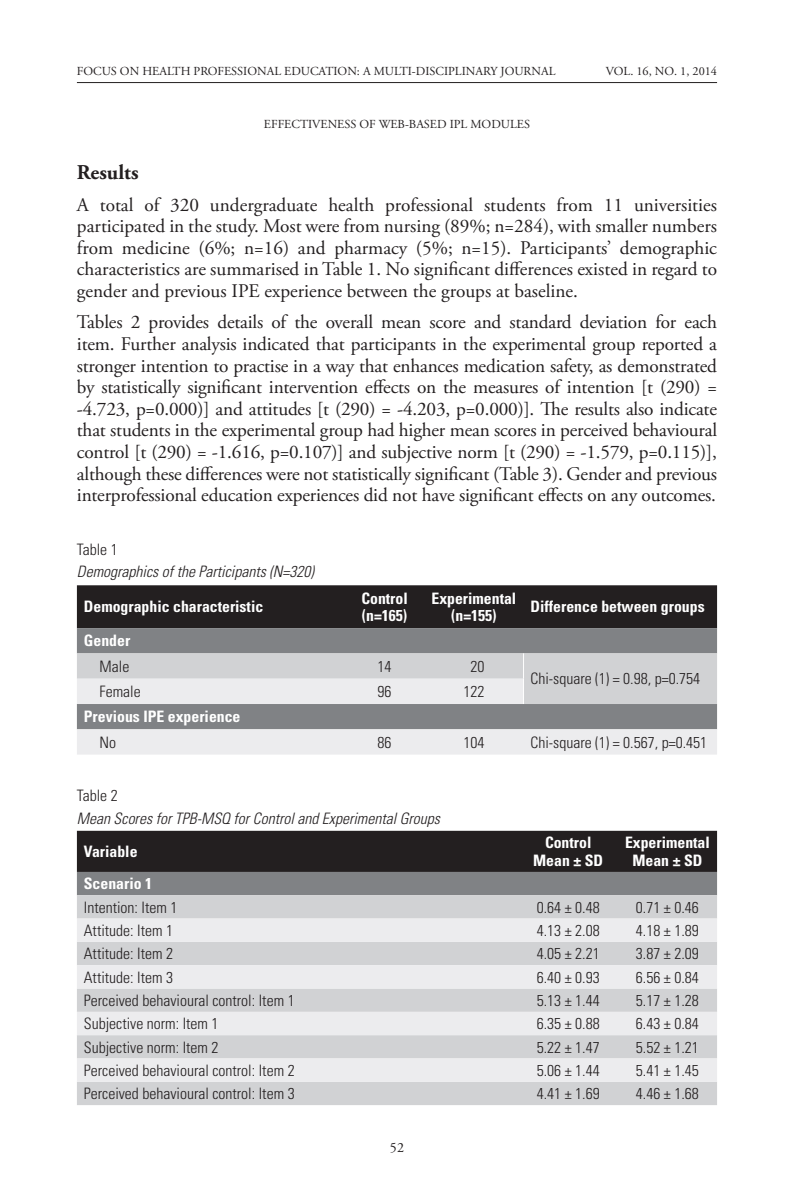
<style>
.page{position:relative;width:794px;height:1196px;background:#fff}
.page>*{position:absolute;margin:0;border:0;box-sizing:border-box;transform-origin:0 0}
.subhead_2{font:700 21px "Adobe Garamond Pro";color:#231f20}
.body_text{font:19.25px/21.5px "Adobe Garamond Pro";letter-spacing:-.01em;color:#231f20;text-align:justify}
.table_text{font:300 condensed 15.75px "Univers LT Std";color:#231f20}
.table_text-2{font:700 condensed 15.75px "Univers LT Std";color:#fff}
.table_text-3{font:italic 300 condensed 15.75px "Univers LT Std";color:#231f20}
.t1{font:14px "Adobe Garamond Pro";color:#231f20}
.t2{font:12.25px "Adobe Garamond Pro";color:#231f20}
</style>
<div class="page">
<hr style="left:77px;top:82px;width:640px;height:1px;background:#231f20">
<div style="left:77px;top:585px;width:640px;height:43px;background:#231f20"></div>
<div style="left:77px;top:628px;width:640px;height:25px;background:#808285"></div>
<svg style="left:77px;top:704px;width:640px;height:50px;background:#b5b6b9"></svg>
<svg style="left:77px;top:653px;width:640px;height:51px;background:#dadbdd"></svg>
<svg style="left:77px;top:830px;width:640px;height:65px;background:#464546"></svg>
<div style="left:77px;top:895px;width:640px;height:210px;background:#d1d2d4"></div>
<svg style="left:77px;top:918px;width:640px;height:163px;background:#e0e1e3"></svg>
<p class="t2" style="left:77px;top:64px;width:480px">FOCUS ON HEALTH PROFESSIONAL EDUCATION: A MULTI-DISCIPLINARY JOURNAL</p>
<p class="t2" style="left:606px;top:64px;width:113px">VOL. 16, NO. 1, 2014</p>
<p class="t2" style="left:264px;top:117px;width:267px">EFFECTIVENESS OF WEB‑BASED IPL MODULES</p>
<p class="subhead_2" style="left:77px;top:160px;width:63px">Results</p>
<p class="body_text" style="left:77px;top:194px;width:641px">A total of 320 undergraduate health professional students from 11 universities participated in the study. Most were from nursing (89%; n=284), with smaller numbers from medicine (6%; n=16) and pharmacy (5%; n=15). Participants’ demographic characteristics are summarised in Table 1. No significant differences existed in regard to gender and previous IPE experience between the groups at baseline.</p>
<p class="body_text" style="left:77px;top:312px;width:641px">Tables 2 provides details of the overall mean score and standard deviation for each item. Further analysis indicated that participants in the experimental group reported a stronger intention to practise in a way that enhances medication safety, as demonstrated by statistically significant intervention effects on the measures of intention [t (290) = -4.723, p=0.000)] and attitudes [t (290) = -4.203, p=0.000)]. The results also indicate that students in the experimental group had higher mean scores in perceived behavioural control [t (290) = -1.616, p=0.107)] and subjective norm [t (290) = -1.579, p=0.115)], although these differences were not statistically significant (Table 3). Gender and previous interprofessional education experiences did not have significant effects on any outcomes.</p>
<p class="table_text" style="left:77px;top:540px;width:42px">Table 1</p>
<p class="table_text-3" style="left:77px;top:562px;width:239px">Demographics of the Participants (N=320)</p>
<p class="table_text-2" style="left:84px;top:597px;width:181px">Demographic characteristic</p>
<p class="table_text-2" style="left:361px;top:588px;width:48px">Control</p>
<p class="table_text-2" style="left:362px;top:606px;width:47px">(n=165)</p>
<p class="table_text-2" style="left:431px;top:588px;width:86px">Experimental</p>
<p class="table_text-2" style="left:451px;top:606px;width:47px">(n=155)</p>
<p class="table_text-2" style="left:530px;top:597px;width:176px">Difference between groups</p>
<p class="table_text-2" style="left:84px;top:631px;width:48px">Gender</p>
<p class="table_text" style="left:100px;top:656px;width:31px">Male</p>
<p class="table_text" style="left:377px;top:656px;width:15px">14</p>
<p class="table_text" style="left:470px;top:656px;width:15px">20</p>
<p class="table_text" style="left:530px;top:669px;width:171px">Chi-square (1) = 0.98, p=0.754</p>
<p class="table_text" style="left:100px;top:682px;width:43px">Female</p>
<p class="table_text" style="left:377px;top:682px;width:15px">96</p>
<p class="table_text" style="left:463px;top:682px;width:22px">122</p>
<p class="table_text-2" style="left:84px;top:707px;width:158px">Previous IPE experience</p>
<p class="table_text" style="left:100px;top:732px;width:18px">No</p>
<p class="table_text" style="left:377px;top:732px;width:15px">86</p>
<p class="table_text" style="left:463px;top:732px;width:22px">104</p>
<p class="table_text" style="left:530px;top:732px;width:178px">Chi-square (1) = 0.567, p=0.451</p>
<p class="table_text" style="left:77px;top:786px;width:42px">Table 2</p>
<p class="table_text-3" style="left:77px;top:808px;width:364px">Mean Scores for TPB‑MSQ for Control and Experimental Groups</p>
<p class="table_text-2" style="left:84px;top:841px;width:55px">Variable</p>
<p class="table_text-2" style="left:545px;top:833px;width:48px">Control</p>
<p class="table_text-2" style="left:533px;top:850px;width:71px">Mean ± SD</p>
<p class="table_text-2" style="left:625px;top:833px;width:86px">Experimental</p>
<p class="table_text-2" style="left:632px;top:850px;width:71px">Mean ± SD</p>
<p class="table_text-2" style="left:84px;top:874px;width:70px">Scenario 1</p>
<p class="table_text" style="left:84px;top:897px;width:95px">Intention: Item 1</p>
<p class="table_text" style="left:537px;top:897px;width:64px">0.64 ± 0.48</p>
<p class="table_text" style="left:636px;top:897px;width:64px">0.71 ± 0.46</p>
<p class="table_text" style="left:84px;top:921px;width:91px">Attitude: Item 1</p>
<p class="table_text" style="left:537px;top:921px;width:64px">4.13 ± 2.08</p>
<p class="table_text" style="left:636px;top:921px;width:64px">4.18 ± 1.89</p>
<p class="table_text" style="left:84px;top:944px;width:91px">Attitude: Item 2</p>
<p class="table_text" style="left:537px;top:944px;width:64px">4.05 ± 2.21</p>
<p class="table_text" style="left:636px;top:944px;width:64px">3.87 ± 2.09</p>
<p class="table_text" style="left:84px;top:967px;width:91px">Attitude: Item 3</p>
<p class="table_text" style="left:537px;top:967px;width:64px">6.40 ± 0.93</p>
<p class="table_text" style="left:636px;top:967px;width:64px">6.56 ± 0.84</p>
<p class="table_text" style="left:84px;top:990px;width:212px">Perceived behavioural control: Item 1</p>
<p class="table_text" style="left:537px;top:990px;width:64px">5.13 ± 1.44</p>
<p class="table_text" style="left:636px;top:990px;width:64px">5.17 ± 1.28</p>
<p class="table_text" style="left:84px;top:1014px;width:136px">Subjective norm: Item 1</p>
<p class="table_text" style="left:537px;top:1014px;width:64px">6.35 ± 0.88</p>
<p class="table_text" style="left:636px;top:1014px;width:64px">6.43 ± 0.84</p>
<p class="table_text" style="left:84px;top:1037px;width:136px">Subjective norm: Item 2</p>
<p class="table_text" style="left:537px;top:1037px;width:64px">5.22 ± 1.47</p>
<p class="table_text" style="left:636px;top:1037px;width:64px">5.52 ± 1.21</p>
<p class="table_text" style="left:84px;top:1060px;width:212px">Perceived behavioural control: Item 2</p>
<p class="table_text" style="left:537px;top:1060px;width:64px">5.06 ± 1.44</p>
<p class="table_text" style="left:636px;top:1060px;width:64px">5.41 ± 1.45</p>
<p class="table_text" style="left:84px;top:1084px;width:212px">Perceived behavioural control: Item 3</p>
<p class="table_text" style="left:537px;top:1084px;width:64px">4.41 ± 1.69</p>
<p class="table_text" style="left:636px;top:1084px;width:64px">4.46 ± 1.68</p>
<p class="t1" style="left:390px;top:1138px;width:15px">52</p>
</div>
